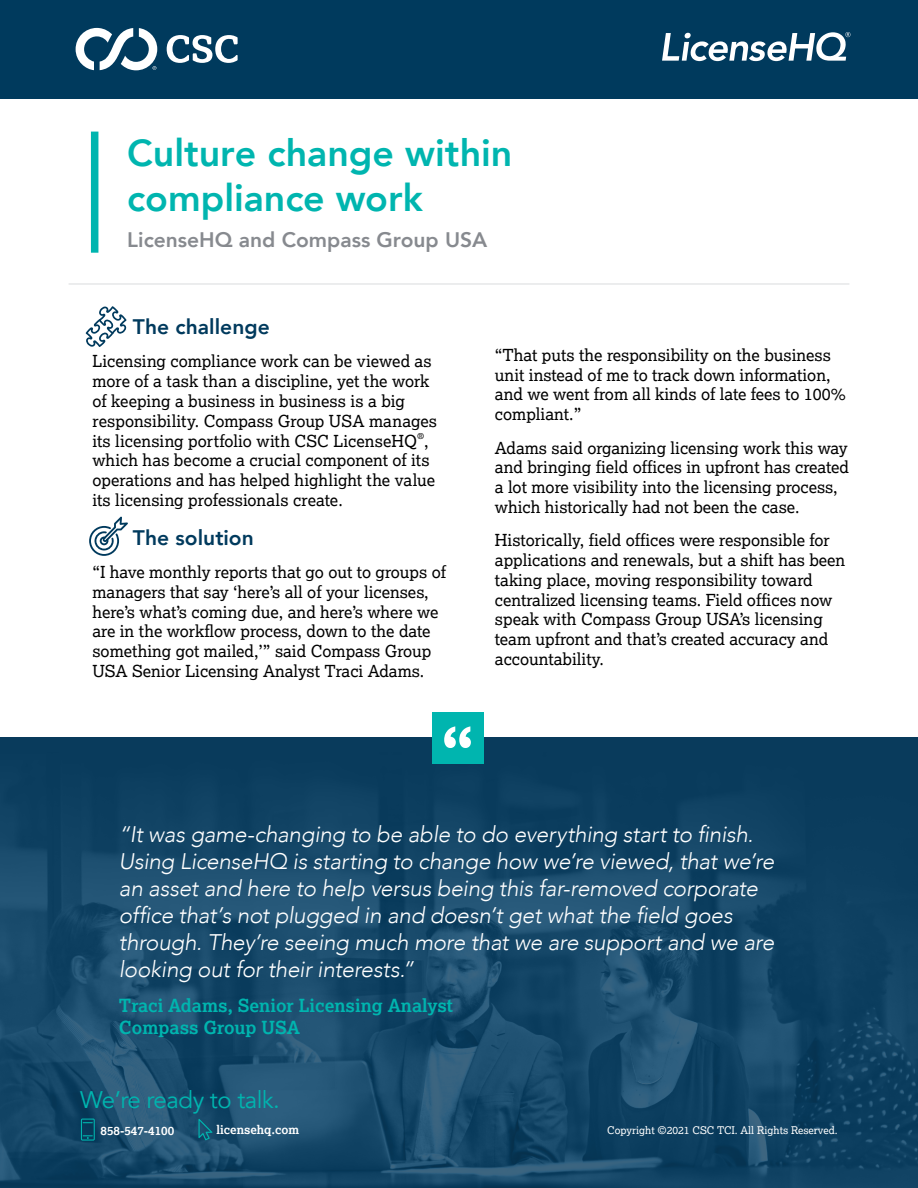
<style>
.page{position:relative;width:918px;height:1188px;background:#fff}
.page>*{position:absolute;margin:0;border:0;box-sizing:border-box;transform-origin:0 0}
.t1{font:700 64.5px "Lexia";color:#fff}
.t2{font:800 37.5px/45px "Avenir";color:#00b5af}
.t3{font:24px "Avenir";letter-spacing:-.02em;color:#00b5af}
.t4{font:italic 300 22.5px/27px "Avenir";letter-spacing:-.01em;color:#fff}
.t5{font:800 21px "Avenir";color:#878a8f}
.t6{font:800 21px "Avenir";color:#003a5d}
.t7{font:700 18px/21.6px "Lexia";color:#00b5af}
.t8{font:16.5px/19.8px "Lexia";color:#000}
.t9{font:700 12px "Lexia";color:#fff}
.t10{font:10.5px "Lexia";color:#fff}
.t11{font:8.1px "Lexia";color:#000}
</style>
<div class="page">
<svg style="left:0;top:738px;width:918px;height:450px;background:#154767"></svg>
<div style="left:0;top:0;width:918px;height:98px;background:#003a5d"></div>
<svg style="left:167px;top:35px;width:71px;height:28px"></svg>
<svg style="left:76px;top:28px;width:81px;height:42px"></svg>
<svg style="left:198px;top:1119px;width:14px;height:21px"></svg>
<svg style="left:81px;top:1119px;width:14px;height:22px"></svg>
<svg style="left:662px;top:32px;width:188px;height:29px"></svg>
<div style="left:432px;top:712px;width:51px;height:51px;background:#00b5af"></div>
<div style="left:91px;top:132px;width:7px;height:121px;background:#00b5af"></div>
<hr style="left:69px;top:283px;width:780px;height:2px;background:#e6e7e8">
<svg style="left:89px;top:517px;width:39px;height:39px"></svg>
<svg style="left:86px;top:306px;width:41px;height:41px"></svg>
<h2 class="t2" style="left:127px;top:130px;width:387px">Culture change within compliance work</h2>
<p class="t5" style="left:127px;top:224px;width:362px">LicenseHQ and Compass Group USA</p>
<p class="t6" style="left:133px;top:310px;width:138px">The challenge</p>
<p class="t8" style="left:92px;top:351px;width:346px">Licensing compliance work can be viewed as more of a task than a discipline, yet the work of keeping a business in business is a big responsibility. Compass Group USA manages its licensing portfolio with CSC LicenseHQ ,</p>
<p class="t11" style="left:417px;top:431px;width:9px">®</p>
<p class="t8" style="left:92px;top:450px;width:344px">which has become a crucial component of its operations and has helped highlight the value its licensing professionals create.</p>
<p class="t6" style="left:133px;top:521px;width:122px">The solution</p>
<p class="t8" style="left:92px;top:562px;width:355px">“I have monthly reports that go out to groups of managers that say ‘here’s all of your licenses, here’s what’s coming due, and here’s where we are in the workflow process, down to the date something got mailed,’” said Compass Group USA Senior Licensing Analyst Traci Adams.</p>
<h1 class="t1" style="left:440px;top:711px;width:37px">“</h1>
<p class="t8" style="left:495px;top:345px;width:352px">“That puts the responsibility on the business unit instead of me to track down information, and we went from all kinds of late fees to 100% compliant.”</p>
<p class="t8" style="left:495px;top:437px;width:355px">Adams said organizing licensing work this way and bringing field offices in upfront has created a lot more visibility into the licensing process, which historically had not been the case.</p>
<p class="t8" style="left:495px;top:530px;width:352px">Historically, field offices were responsible for applications and renewals, but a shift has been taking place, moving responsibility toward centralized licensing teams. Field offices now speak with Compass Group USA’s licensing team upfront and that’s created accuracy and accountability.</p>
<p class="t4" style="left:119px;top:821px;width:657px">“It was game-changing to be able to do everything start to finish.<br>Using LicenseHQ is starting to change how we’re viewed, that we’re an asset and here to help versus being this far-removed corporate office that’s not plugged in and doesn’t get what the field goes through. They’re seeing much more that we are support and we are looking out for their interests.”</p>
<p class="t7" style="left:119px;top:994px;width:336px">Traci Adams, Senior Licensing Analyst<br>Compass Group USA</p>
<h3 class="t3" style="left:80px;top:1085px;width:201px">We’re ready to talk.</h3>
<p class="t9" style="left:100px;top:1123px;width:75px">858-547-4100</p>
<p class="t9" style="left:216px;top:1122px;width:84px">licensehq.com</p>
<p class="t10" style="left:607px;top:1123px;width:232px">Copyright ©2021 CSC TCI. All Rights Reserved.</p>
</div>
